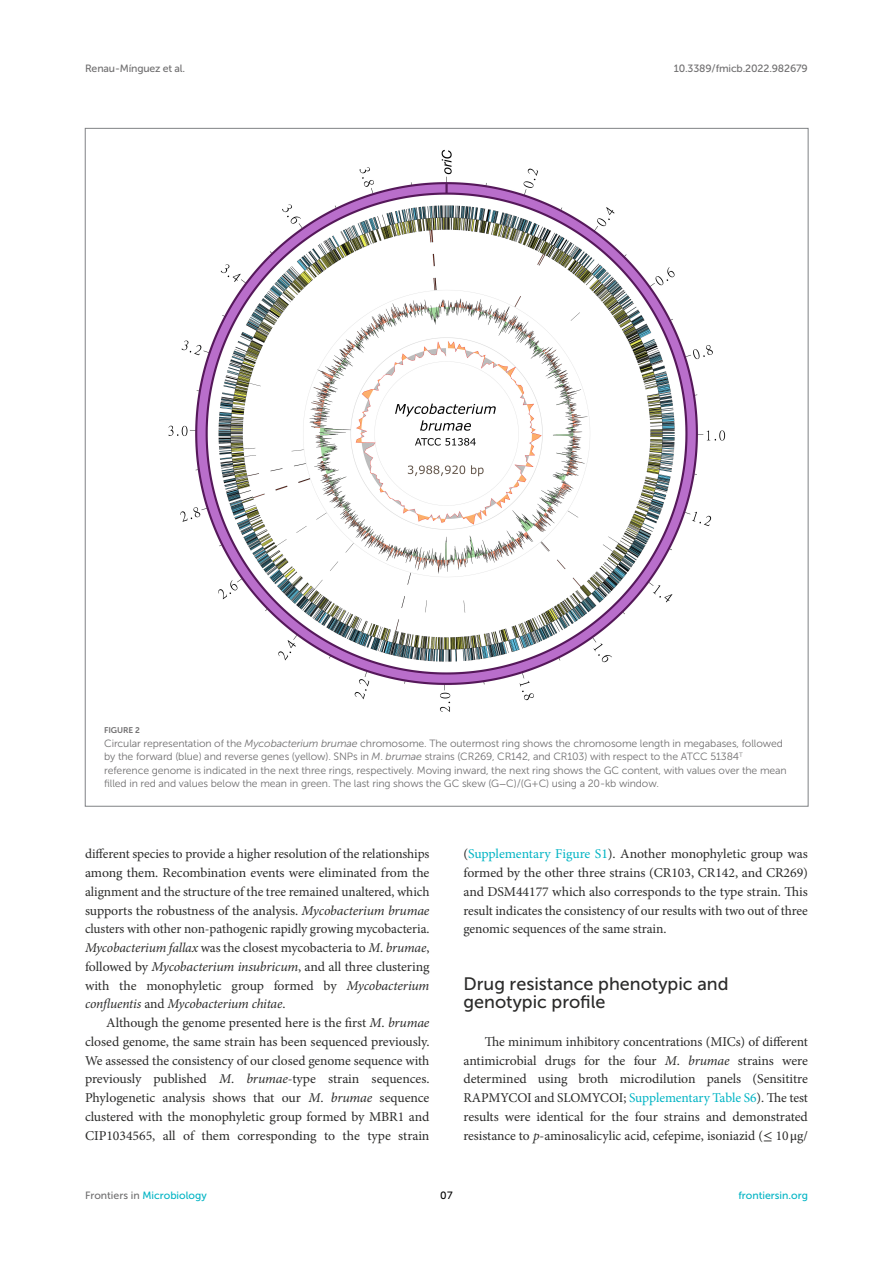
<style>
.page{position:relative;width:893px;height:1263px;background:#fff}
.page>*{position:absolute;margin:0;border:0;box-sizing:border-box;transform-origin:0 0}
.HEAD_2{font:18px/18.8px "Museo Sans 500";color:#2b2b2a}
.TEXT_FLUSH{font:13.5px/18.8px "Minion Pro";letter-spacing:-.005em;color:#2b2b2a;text-align:justify}
.TEXT{font:13.5px/18.8px "Minion Pro";letter-spacing:-.005em;color:#2b2b2a;text-align:justify}
.FIG_LEG{font:10.5px/13.5px "Museo Sans 300";letter-spacing:-.01em;color:#706f70}
.t1{font:10.5px "Museo Sans 500";letter-spacing:-.015em;color:#706f70}
.t2{font:10.5px "Museo Sans 500";color:#00b4c4}
.t3{font:10.5px "Museo Sans 500";color:#000}
.FIG_HD{font:8.25px "Museo Sans 700";letter-spacing:-.01em;color:#706f70}
.s1{font-style:italic}
.s2{font-family:"STIX General"}
.s3{color:#00b4c4}
.s4{color:#706f70}
</style>
<div class="page">
<img style="left:168px;top:149px;width:558px;height:563px">
<p class="t1" style="left:85px;top:63px;width:102px">Renau-Mínguez et al.</p>
<p class="t1" style="left:674px;top:63px;width:136px">10.3389/fmicb.2022.982679</p>
<p class="FIG_HD" style="left:104px;top:726px;width:37px">FIGURE 2</p>
<p class="FIG_LEG" style="left:104px;top:736px;width:684px">Circular representation of the <span class="s1">Mycobacterium brumae</span> chromosome. The outermost ring shows the chromosome length in megabases, followed by the forward (blue) and reverse genes (yellow). SNPs in <span class="s1">M</span>. <span class="s1">brumae</span> strains (CR269, CR142, and CR103) with respect to the ATCC 51384<sup>T </sup>reference genome is indicated in the next three rings, respectively. Moving inward, the next ring shows the GC content, with values over the mean filled in red and values below the mean in green. The last ring shows the GC skew (G <span class="s2">−</span> C)/(G + C) using a 20-kb window.</p>
<p class="TEXT_FLUSH" style="left:85px;top:845px;width:346px">different species to provide a higher resolution of the relationships among them. Recombination events were eliminated from the alignment and the structure of the tree remained unaltered, which supports the robustness of the analysis. <span class="s1">Mycobacterium brumae </span>clusters with other non-pathogenic rapidly growing mycobacteria.<br><span class="s1">Mycobacterium fallax</span> was the closest mycobacteria to <span class="s1">M</span>. <span class="s1">brumae</span>, followed by <span class="s1">Mycobacterium insubricum</span>, and all three clustering with the monophyletic group formed by <span class="s1">Mycobacterium confluentis</span> and <span class="s1">Mycobacterium chitae</span>.</p>
<p class="TEXT" style="left:85px;top:1013px;width:346px;text-indent:21px">Although the genome presented here is the first <span class="s1">M</span>. <span class="s1">brumae </span>closed genome, the same strain has been sequenced previously.<br>We assessed the consistency of our closed genome sequence with previously published <span class="s1">M</span>. <span class="s1">brumae-</span>type strain sequences.<br>Phylogenetic analysis shows that our <span class="s1">M</span>. <span class="s1">brumae</span> sequence clustered with the monophyletic group formed by MBR1 and CIP1034565, all of them corresponding to the type strain</p>
<p class="TEXT" style="left:463px;top:845px;width:346px">(<span class="s3">Supplementary Figure S1</span>). Another monophyletic group was formed by the other three strains (CR103, CR142, and CR269) and DSM44177 which also corresponds to the type strain. This result indicates the consistency of our results with two out of three genomic sequences of the same strain.</p>
<p class="HEAD_2" style="left:463px;top:974px;width:266px">Drug resistance phenotypic and genotypic profile</p>
<p class="TEXT_FLUSH" style="left:463px;top:1032px;width:346px;text-indent:21px">The minimum inhibitory concentrations (MICs) of different antimicrobial drugs for the four <span class="s1">M</span>. <span class="s1">brumae</span> strains were determined using broth microdilution panels (Sensititre RAPMYCOI and SLOMYCOI; <span class="s3">Supplementary Table S6</span>). The test results were identical for the four strains and demonstrated resistance to <span class="s1">p</span>-aminosalicylic acid, cefepime, isoniazid (<span class="s2">≤</span> 10<span class="s2">μ</span>g/</p>
<p class="t2" style="left:85px;top:1190px;width:123px"><span class="s4">Frontiers in</span> Microbiology</p>
<p class="t3" style="left:440px;top:1190px;width:14px">07</p>
<p class="t2" style="left:738px;top:1190px;width:71px">frontiersin.org</p>
</div>
